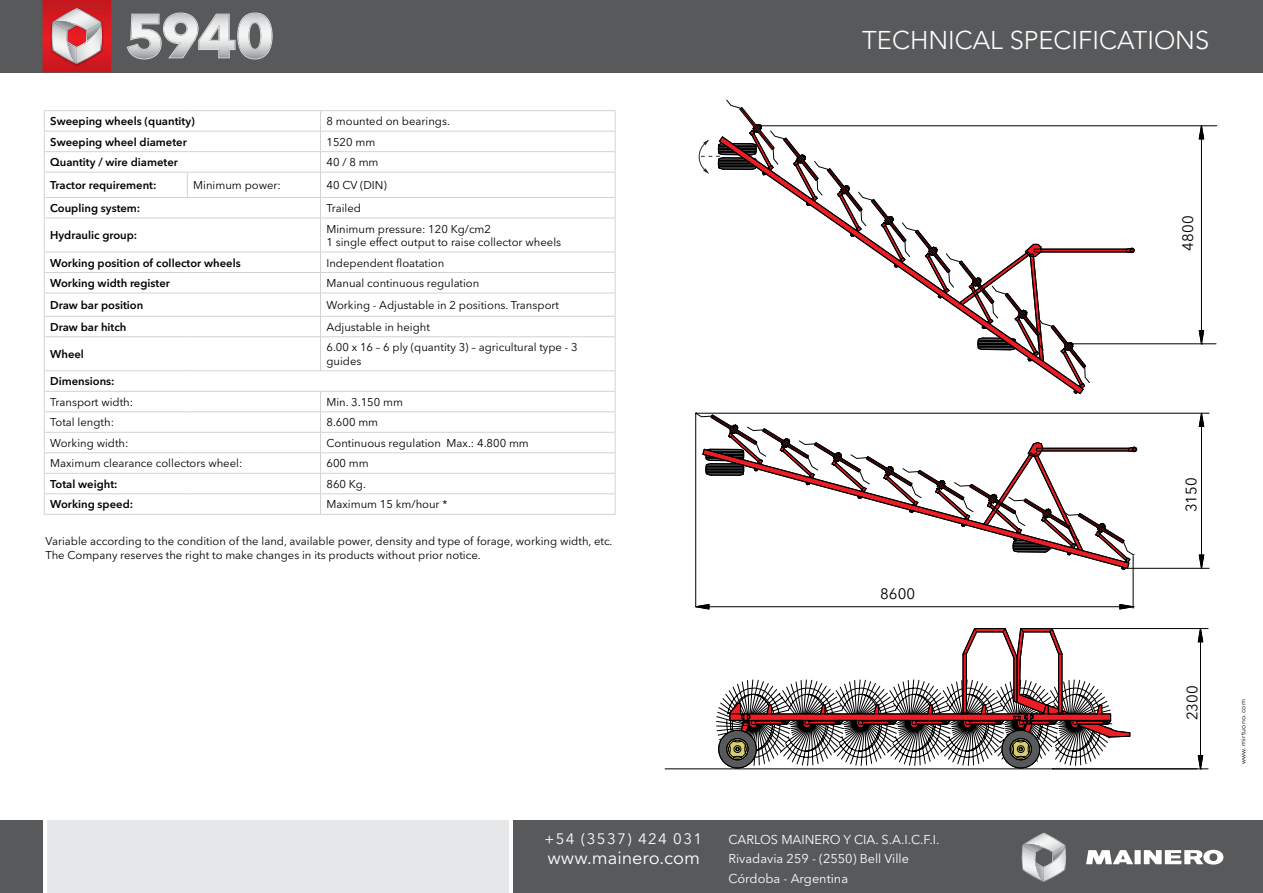
<style>
.page{position:relative;width:1263px;height:893px;background:#fff}
.page>*{position:absolute;margin:0;border:0;box-sizing:border-box;transform-origin:0 0}
.t1{font:300 25.5px "Avenir LT Std";color:#fff}
.t2{font:18px "Avenir Next LT Pro";color:#fff}
.t3{font:15px "Avenir Next LT Pro";color:#000}
.t4{font:15px "Avenir Next LT Pro";letter-spacing:.09em;color:#fff}
.t5{font:12.75px/19.5px "Avenir Next LT Pro";color:#fff}
.t6{font:11.25px/13.5px "Avenir Next LT Pro";color:#000}
.t7{font:600 11.25px "Avenir Next LT Pro";color:#000}
.t8{font:6.75px "Avenir Next LT Pro";letter-spacing:.05em;color:#000}
</style>
<div class="page">
<div style="left:0;top:821px;width:1263px;height:72px;background:#58595b"></div>
<div style="left:43px;top:821px;width:469px;height:72px;background:#e6e7e8"></div>
<hr style="left:43px;top:821px;width:3px;height:72px;background:#fff">
<hr style="left:509px;top:821px;width:3px;height:72px;background:#fff">
<div style="left:0;top:0;width:1263px;height:72px;background:#58595b"></div>
<svg style="left:1022px;top:833px;width:44px;height:49px"></svg>
<svg style="left:1086px;top:850px;width:47px;height:14px"></svg>
<div style="left:1134px;top:850px;width:7px;height:14px;background:#fff"></div>
<svg style="left:1144px;top:850px;width:79px;height:15px"></svg>
<svg style="left:43px;top:0;width:68px;height:72px;background:#cf5d62"></svg>
<svg style="left:718px;top:628px;width:491px;height:141px"></svg>
<svg style="left:1198px;top:628px;width:5px;height:14px"></svg>
<svg style="left:1198px;top:755px;width:5px;height:15px"></svg>
<svg style="left:716px;top:628px;width:414px;height:140px"></svg>
<svg style="left:1137px;top:413px;width:73px;height:156px"></svg>
<svg style="left:1199px;top:412px;width:5px;height:15px"></svg>
<svg style="left:1199px;top:554px;width:5px;height:15px"></svg>
<svg style="left:695px;top:412px;width:442px;height:197px"></svg>
<svg style="left:864px;top:125px;width:353px;height:269px"></svg>
<svg style="left:1199px;top:125px;width:5px;height:14px"></svg>
<svg style="left:959px;top:244px;width:176px;height:125px"></svg>
<svg style="left:1199px;top:330px;width:5px;height:17px"></svg>
<svg style="left:698px;top:99px;width:209px;height:144px"></svg>
<hr style="left:44px;top:110px;width:143px;height:1px;background:#d1d3d4">
<hr style="left:187px;top:110px;width:133px;height:1px;background:#d1d3d4">
<hr style="left:320px;top:110px;width:295px;height:1px;background:#d1d3d4">
<hr style="left:44px;top:131px;width:143px;height:1px;background:#d1d3d4">
<hr style="left:187px;top:131px;width:133px;height:1px;background:#d1d3d4">
<hr style="left:320px;top:131px;width:295px;height:1px;background:#d1d3d4">
<hr style="left:44px;top:151px;width:143px;height:1px;background:#d1d3d4">
<hr style="left:187px;top:151px;width:133px;height:1px;background:#d1d3d4">
<hr style="left:320px;top:151px;width:295px;height:1px;background:#d1d3d4">
<hr style="left:44px;top:172px;width:143px;height:1px;background:#d1d3d4">
<hr style="left:187px;top:172px;width:133px;height:1px;background:#d1d3d4">
<svg style="left:187px;top:173px;width:1px;height:24px"></svg>
<hr style="left:320px;top:172px;width:295px;height:1px;background:#d1d3d4">
<hr style="left:44px;top:197px;width:143px;height:1px;background:#d1d3d4">
<svg style="left:44px;top:111px;width:1px;height:107px"></svg>
<hr style="left:187px;top:197px;width:133px;height:1px;background:#d1d3d4">
<hr style="left:320px;top:197px;width:295px;height:1px;background:#d1d3d4">
<svg style="left:320px;top:111px;width:1px;height:107px"></svg>
<svg style="left:615px;top:111px;width:1px;height:107px"></svg>
<hr style="left:44px;top:218px;width:143px;height:1px;background:#d1d3d4">
<hr style="left:44px;top:218px;width:1px;height:34px;background:#d1d3d4">
<hr style="left:187px;top:218px;width:133px;height:1px;background:#d1d3d4">
<hr style="left:320px;top:218px;width:295px;height:1px;background:#d1d3d4">
<hr style="left:320px;top:218px;width:1px;height:34px;background:#d1d3d4">
<hr style="left:615px;top:218px;width:1px;height:34px;background:#d1d3d4">
<hr style="left:44px;top:252px;width:143px;height:1px;background:#d1d3d4">
<hr style="left:187px;top:252px;width:133px;height:1px;background:#d1d3d4">
<hr style="left:320px;top:252px;width:295px;height:1px;background:#d1d3d4">
<hr style="left:44px;top:272px;width:143px;height:1px;background:#d1d3d4">
<hr style="left:187px;top:272px;width:133px;height:1px;background:#d1d3d4">
<hr style="left:320px;top:272px;width:295px;height:1px;background:#d1d3d4">
<hr style="left:44px;top:293px;width:143px;height:1px;background:#d1d3d4">
<hr style="left:187px;top:293px;width:133px;height:1px;background:#d1d3d4">
<hr style="left:320px;top:293px;width:295px;height:1px;background:#d1d3d4">
<hr style="left:44px;top:316px;width:143px;height:1px;background:#d1d3d4">
<svg style="left:44px;top:253px;width:1px;height:83px"></svg>
<hr style="left:187px;top:316px;width:133px;height:1px;background:#d1d3d4">
<hr style="left:320px;top:316px;width:295px;height:1px;background:#d1d3d4">
<svg style="left:320px;top:253px;width:1px;height:83px"></svg>
<svg style="left:615px;top:252px;width:1px;height:85px"></svg>
<hr style="left:44px;top:336px;width:143px;height:1px;background:#d1d3d4">
<hr style="left:44px;top:337px;width:1px;height:34px;background:#d1d3d4">
<hr style="left:187px;top:336px;width:133px;height:1px;background:#d1d3d4">
<hr style="left:320px;top:336px;width:295px;height:1px;background:#d1d3d4">
<hr style="left:320px;top:337px;width:1px;height:34px;background:#d1d3d4">
<hr style="left:615px;top:337px;width:1px;height:34px;background:#d1d3d4">
<hr style="left:44px;top:370px;width:143px;height:1px;background:#d1d3d4">
<hr style="left:187px;top:370px;width:133px;height:1px;background:#d1d3d4">
<hr style="left:320px;top:370px;width:295px;height:1px;background:#d1d3d4">
<hr style="left:44px;top:391px;width:143px;height:1px;background:#d1d3d4">
<hr style="left:187px;top:391px;width:133px;height:1px;background:#d1d3d4">
<hr style="left:320px;top:391px;width:295px;height:1px;background:#d1d3d4">
<hr style="left:44px;top:412px;width:143px;height:1px;background:#d1d3d4">
<hr style="left:187px;top:412px;width:133px;height:1px;background:#d1d3d4">
<hr style="left:320px;top:412px;width:295px;height:1px;background:#d1d3d4">
<hr style="left:44px;top:432px;width:143px;height:1px;background:#d1d3d4">
<hr style="left:187px;top:432px;width:133px;height:1px;background:#d1d3d4">
<hr style="left:320px;top:432px;width:295px;height:1px;background:#d1d3d4">
<hr style="left:44px;top:453px;width:143px;height:1px;background:#d1d3d4">
<hr style="left:187px;top:453px;width:133px;height:1px;background:#d1d3d4">
<hr style="left:320px;top:453px;width:295px;height:1px;background:#d1d3d4">
<hr style="left:44px;top:473px;width:143px;height:1px;background:#d1d3d4">
<hr style="left:187px;top:473px;width:133px;height:1px;background:#d1d3d4">
<hr style="left:320px;top:473px;width:295px;height:1px;background:#d1d3d4">
<hr style="left:44px;top:494px;width:143px;height:1px;background:#d1d3d4">
<svg style="left:44px;top:371px;width:1px;height:143px"></svg>
<hr style="left:187px;top:494px;width:133px;height:1px;background:#d1d3d4">
<hr style="left:320px;top:494px;width:295px;height:1px;background:#d1d3d4">
<svg style="left:320px;top:392px;width:1px;height:122px"></svg>
<svg style="left:615px;top:371px;width:1px;height:143px"></svg>
<hr style="left:44px;top:514px;width:143px;height:1px;background:#d1d3d4">
<hr style="left:187px;top:514px;width:133px;height:1px;background:#d1d3d4">
<hr style="left:320px;top:514px;width:295px;height:1px;background:#d1d3d4">
<svg style="left:127px;top:13px;width:146px;height:46px"></svg>
<p class="t7" style="left:50px;top:114px;width:146px">Sweeping wheels (quantity)</p>
<p class="t6" style="left:326px;top:114px;width:125px">8 mounted on bearings.</p>
<p class="t7" style="left:50px;top:135px;width:138px">Sweeping wheel diameter</p>
<p class="t6" style="left:326px;top:135px;width:50px">1520 mm</p>
<p class="t7" style="left:50px;top:155px;width:129px">Quantity / wire diameter</p>
<p class="t6" style="left:326px;top:155px;width:54px">40 / 8 mm</p>
<p class="t7" style="left:50px;top:178px;width:108px">Tractor requirement:</p>
<p class="t6" style="left:193px;top:178px;width:89px">Minimum power:</p>
<p class="t6" style="left:326px;top:178px;width:62px">40 CV (DIN)</p>
<p class="t7" style="left:50px;top:201px;width:92px">Coupling system:</p>
<p class="t6" style="left:326px;top:201px;width:36px">Trailed</p>
<p class="t7" style="left:50px;top:228px;width:89px">Hydraulic group:</p>
<p class="t6" style="left:326px;top:222px;width:236px">Minimum pressure: 120 Kg/cm2<br>1 single effect output to raise collector wheels</p>
<p class="t7" style="left:50px;top:256px;width:192px">Working position of collector wheels</p>
<p class="t6" style="left:326px;top:256px;width:119px">I ndependent floatation</p>
<p class="t7" style="left:50px;top:276px;width:121px">Working width register</p>
<p class="t6" style="left:326px;top:276px;width:154px">Manual continuous regulation</p>
<p class="t7" style="left:50px;top:298px;width:95px">Draw bar position</p>
<p class="t6" style="left:326px;top:298px;width:234px">Working - Adjustable in 2 positions. Transport</p>
<p class="t7" style="left:50px;top:320px;width:78px">Draw bar hitch</p>
<p class="t6" style="left:326px;top:320px;width:105px">Adjustable in height</p>
<p class="t7" style="left:50px;top:347px;width:35px">Wheel</p>
<p class="t6" style="left:326px;top:341px;width:253px">6.00 x 16 – 6 ply (quantity 3) – agricultural type - 3 guides</p>
<p class="t7" style="left:50px;top:375px;width:66px">Dimensions:</p>
<p class="t6" style="left:50px;top:395px;width:85px">Transport width:</p>
<p class="t6" style="left:326px;top:395px;width:78px">Min. 3.150 mm</p>
<p class="t6" style="left:50px;top:416px;width:65px">Total length:</p>
<p class="t6" style="left:326px;top:416px;width:53px">8.600 mm</p>
<p class="t6" style="left:50px;top:436px;width:80px">Working width:</p>
<p class="t6" style="left:326px;top:436px;width:204px">Continuous regulation Max.: 4.800 mm</p>
<p class="t6" style="left:50px;top:457px;width:194px">Maximum clearance collectors wheel:</p>
<p class="t6" style="left:326px;top:457px;width:44px">600 mm</p>
<p class="t7" style="left:50px;top:477px;width:69px">Total weight:</p>
<p class="t6" style="left:326px;top:477px;width:41px">860 Kg.</p>
<p class="t7" style="left:50px;top:498px;width:84px">Working speed:</p>
<p class="t6" style="left:326px;top:498px;width:122px">Maximum 15 km/hour *</p>
<p class="t6" style="left:46px;top:535px;width:568px">Variable according to the condition of the land, available power, density and type of forage, working width, etc.<br>The Company reserves the right to make changes in its products without prior notice.</p>
<h1 class="t1" style="left:862px;top:25px;width:348px">TECHNICAL SPECIFICATIONS</h1>
<h3 class="t3" style="left:1179px;top:251px;width:36px;rotate:-90deg">4800</h3>
<h3 class="t3" style="left:880px;top:585px;width:36px">8600</h3>
<h3 class="t3" style="left:1182px;top:512px;width:36px;rotate:-90deg">3150</h3>
<h3 class="t4" style="left:544px;top:830px;width:159px">+54 (3537) 424 031</h3>
<h2 class="t2" style="left:547px;top:847px;width:154px">www.mainero.com</h2>
<p class="t5" style="left:728px;top:830px;width:212px">CARLOS MAIN ERO Y CIA. S.A.I .C.F.I .<br>Rivadavia 259 - (2550) Bell Ville<br>Córdoba - Argentina</p>
<h3 class="t3" style="left:1183px;top:720px;width:36px;rotate:-90deg">2300</h3>
<p class="t8" style="left:1239px;top:764px;width:67px;rotate:-90deg">www.mirtuono.com</p>
</div>
